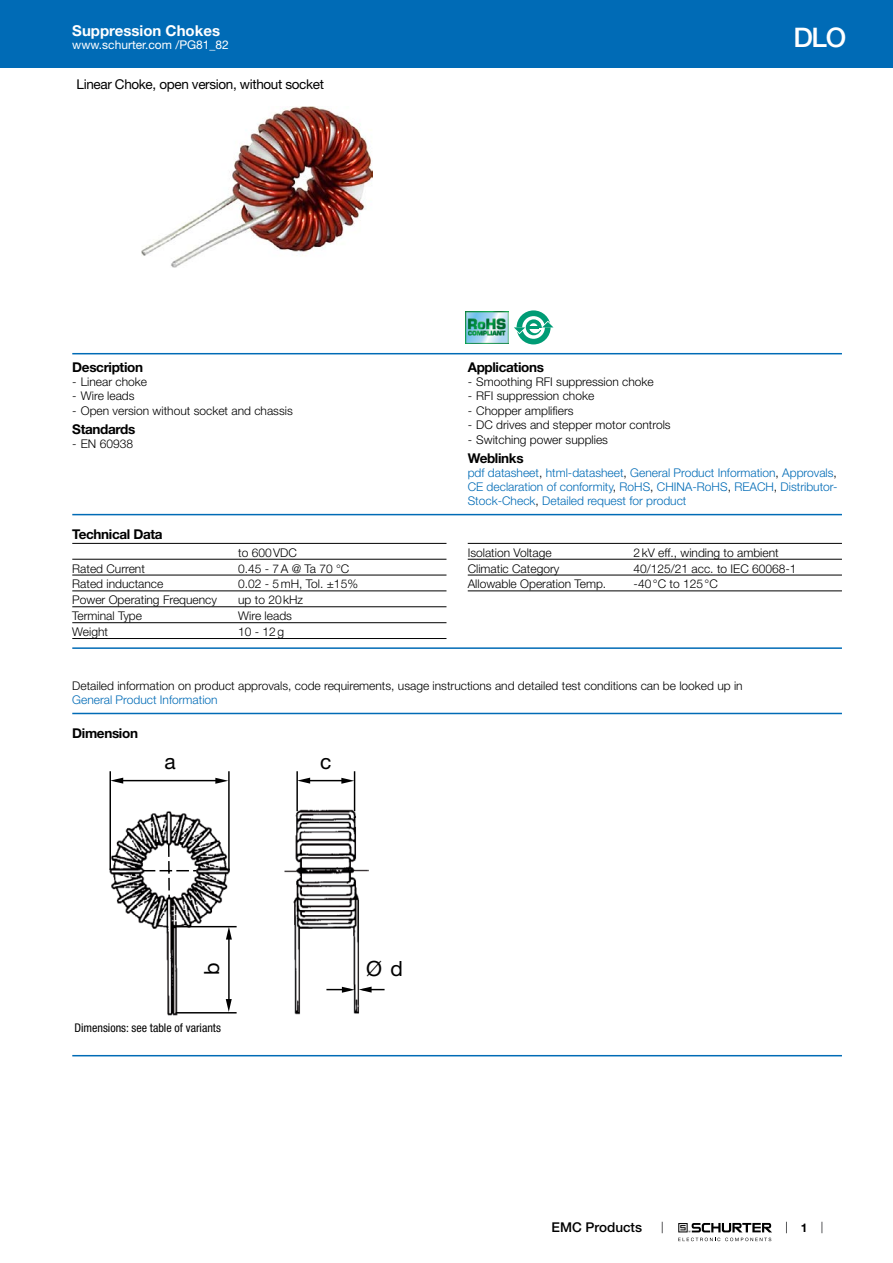
<style>
.page{position:relative;width:893px;height:1263px;background:#fff}
.page>*{position:absolute;margin:0;border:0;box-sizing:border-box;transform-origin:0 0}
.t1{font:500 27px "Helvetica Neue LT";color:#fff}
.t2{font:21px "Helvetica Neue LT";color:#000}
.t3{font:700 15px "Helvetica Neue LT";color:#fff}
.t4{font:700 13.5px "Helvetica Neue LT";letter-spacing:-.025em;color:#000}
.t5{font:13.5px "Helvetica Neue LT";letter-spacing:-.025em;color:#000}
.t6{font:500 13.5px "Helvetica Neue LT";color:#000}
.t7{font:300 12px "Helvetica Neue LT";color:#000}
.t8{font:300 12px/14.4px "Helvetica Neue LT";color:#006bb6;text-align:justify}
.t9{font:condensed 12px "Helvetica Neue LT";color:#000}
.t10{font:12px "Helvetica Neue LT";color:#fff}
.t11{font:700 12px "Helvetica Neue LT";color:#000}
.s1{color:#000}
</style>
<div class="page">
<svg style="left:678px;top:1223px;width:94px;height:18px"></svg>
<div style="left:0;top:0;width:893px;height:68px;background:#006bb6"></div>
<img style="left:142px;top:107px;width:231px;height:160px">
<img style="left:466px;top:312px;width:42px;height:31px">
<div style="left:517px;top:310px;width:34px;height:34px;background:#009c75;border-radius:50%"></div>
<svg style="left:522px;top:316px;width:23px;height:23px"></svg>
<svg style="left:526px;top:319px;width:16px;height:16px"></svg>
<svg style="left:514px;top:320px;width:40px;height:14px"></svg>
<hr style="left:72px;top:353px;width:770px;height:1px;background:#006bb6">
<hr style="left:72px;top:514px;width:770px;height:1px;background:#006bb6">
<hr style="left:72px;top:543px;width:374px;height:1px;background:#000">
<hr style="left:72px;top:559px;width:374px;height:1px;background:#000">
<hr style="left:72px;top:575px;width:374px;height:1px;background:#000">
<hr style="left:72px;top:590px;width:374px;height:1px;background:#000">
<hr style="left:72px;top:606px;width:374px;height:1px;background:#000">
<hr style="left:72px;top:622px;width:374px;height:1px;background:#000">
<hr style="left:72px;top:638px;width:374px;height:1px;background:#000">
<hr style="left:468px;top:543px;width:374px;height:1px;background:#000">
<hr style="left:468px;top:559px;width:374px;height:1px;background:#000">
<hr style="left:468px;top:575px;width:374px;height:1px;background:#000">
<hr style="left:468px;top:590px;width:374px;height:1px;background:#000">
<hr style="left:72px;top:647px;width:770px;height:2px;background:#006bb6">
<hr style="left:72px;top:713px;width:770px;height:1px;background:#006bb6">
<img style="left:109px;top:808px;width:260px;height:208px">
<hr style="left:110px;top:771px;width:1px;height:99px;background:#000">
<hr style="left:296px;top:771px;width:2px;height:40px;background:#000">
<hr style="left:354px;top:771px;width:1px;height:40px;background:#000">
<hr style="left:228px;top:932px;width:2px;height:73px;background:#000">
<hr style="left:228px;top:771px;width:2px;height:99px;background:#000">
<hr style="left:176px;top:926px;width:61px;height:1px;background:#000">
<hr style="left:176px;top:1012px;width:61px;height:1px;background:#000">
<svg style="left:226px;top:927px;width:6px;height:12px"></svg>
<svg style="left:226px;top:999px;width:6px;height:13px"></svg>
<hr style="left:115px;top:780px;width:102px;height:1px;background:#000">
<svg style="left:111px;top:778px;width:12px;height:6px"></svg>
<svg style="left:215px;top:778px;width:13px;height:6px"></svg>
<hr style="left:308px;top:780px;width:35px;height:1px;background:#000">
<svg style="left:297px;top:778px;width:13px;height:6px"></svg>
<svg style="left:341px;top:778px;width:13px;height:6px"></svg>
<svg style="left:326px;top:986px;width:59px;height:7px"></svg>
<svg style="left:143px;top:844px;width:53px;height:54px"></svg>
<hr style="left:72px;top:1055px;width:770px;height:1px;background:#006bb6">
<p class="t3" style="left:72px;top:21px;width:149px">Suppression Chokes</p>
<p class="t10" style="left:72px;top:38px;width:158px">www.schurter.com /PG81_82</p>
<p class="t5" style="left:77px;top:76px;width:249px">Linear Choke, open version, without socket</p>
<p class="t4" style="left:72px;top:359px;width:72px">Description</p>
<p class="t7" style="left:72px;top:374px;width:76px">- Linear choke</p>
<p class="t7" style="left:72px;top:388px;width:64px">- Wire leads</p>
<p class="t7" style="left:72px;top:403px;width:222px">- Open version without socket and chassis</p>
<p class="t4" style="left:72px;top:421px;width:65px">Standards</p>
<p class="t7" style="left:72px;top:436px;width:62px">- EN 60938</p>
<p class="t4" style="left:72px;top:525px;width:92px">Technical Data</p>
<p class="t7" style="left:238px;top:545px;width:60px">to 600VDC</p>
<p class="t7" style="left:72px;top:561px;width:74px">Rated Current</p>
<p class="t7" style="left:238px;top:561px;width:113px">0.45 - 7A @ Ta 70 °C</p>
<p class="t7" style="left:72px;top:577px;width:93px">Rated inductance</p>
<p class="t7" style="left:238px;top:577px;width:121px">0.02 - 5mH, Tol. ±15%</p>
<p class="t7" style="left:72px;top:593px;width:146px">Power Operating Frequency</p>
<p class="t7" style="left:238px;top:593px;width:67px">up to 20kHz</p>
<p class="t7" style="left:72px;top:608px;width:71px">Terminal Type</p>
<p class="t7" style="left:238px;top:608px;width:55px">Wire leads</p>
<p class="t7" style="left:72px;top:624px;width:37px">Weight</p>
<p class="t7" style="left:238px;top:624px;width:47px">10 - 12g</p>
<h1 class="t1" style="left:793px;top:21px;width:54px">DLO</h1>
<p class="t4" style="left:468px;top:359px;width:78px">Applications</p>
<p class="t7" style="left:468px;top:374px;width:188px">- Smoothing RFI suppression choke</p>
<p class="t7" style="left:468px;top:389px;width:128px">- RFI suppression choke</p>
<p class="t7" style="left:468px;top:403px;width:107px">- Chopper amplifiers</p>
<p class="t7" style="left:468px;top:418px;width:204px">- DC drives and stepper motor controls</p>
<p class="t7" style="left:468px;top:432px;width:142px">- Switching power supplies</p>
<p class="t4" style="left:468px;top:450px;width:57px">Weblinks</p>
<p class="t8" style="left:468px;top:465px;width:371px">pdf datasheet<span class="s1">,</span> html-datasheet<span class="s1">,</span> General Product Information<span class="s1">,</span> Approvals<span class="s1">, </span>CE declaration of conformity<span class="s1">,</span> RoHS<span class="s1">,</span> CHINA-RoHS<span class="s1">,</span> REACH<span class="s1">,</span> Distributor-Stock-Check<span class="s1">,</span> Detailed request for product</p>
<p class="t7" style="left:468px;top:545px;width:85px">Isolation Voltage</p>
<p class="t7" style="left:634px;top:545px;width:147px">2kV eff., winding to ambient</p>
<p class="t7" style="left:468px;top:561px;width:93px">Climatic Category</p>
<p class="t7" style="left:634px;top:561px;width:164px">40/125/21 acc. to IEC 60068-1</p>
<p class="t7" style="left:468px;top:577px;width:140px">Allowable Operation Temp.</p>
<p class="t7" style="left:634px;top:577px;width:86px">-40°C to 125°C</p>
<p class="t7" style="left:72px;top:678px;width:672px">Detailed information on product approvals, code requirements, usage instructions and detailed test conditions can be looked up in</p>
<p class="t8" style="left:72px;top:692px;width:147px">General Product Information</p>
<p class="t4" style="left:72px;top:724px;width:67px">Dimension</p>
<h2 class="t2" style="left:165px;top:749px;width:13px">a</h2>
<h2 class="t2" style="left:320px;top:749px;width:13px">c</h2>
<h2 class="t2" style="left:199px;top:975px;width:14px;rotate:-90deg">b</h2>
<h2 class="t2" style="left:366px;top:956px;width:38px">Ø d</h2>
<p class="t9" style="left:74px;top:1021px;width:148px">Dimensions: see table of variants</p>
<p class="t6" style="left:552px;top:1219px;width:92px">EMC Products</p>
<p class="t11" style="left:801px;top:1220px;width:8px">1</p>
</div>
